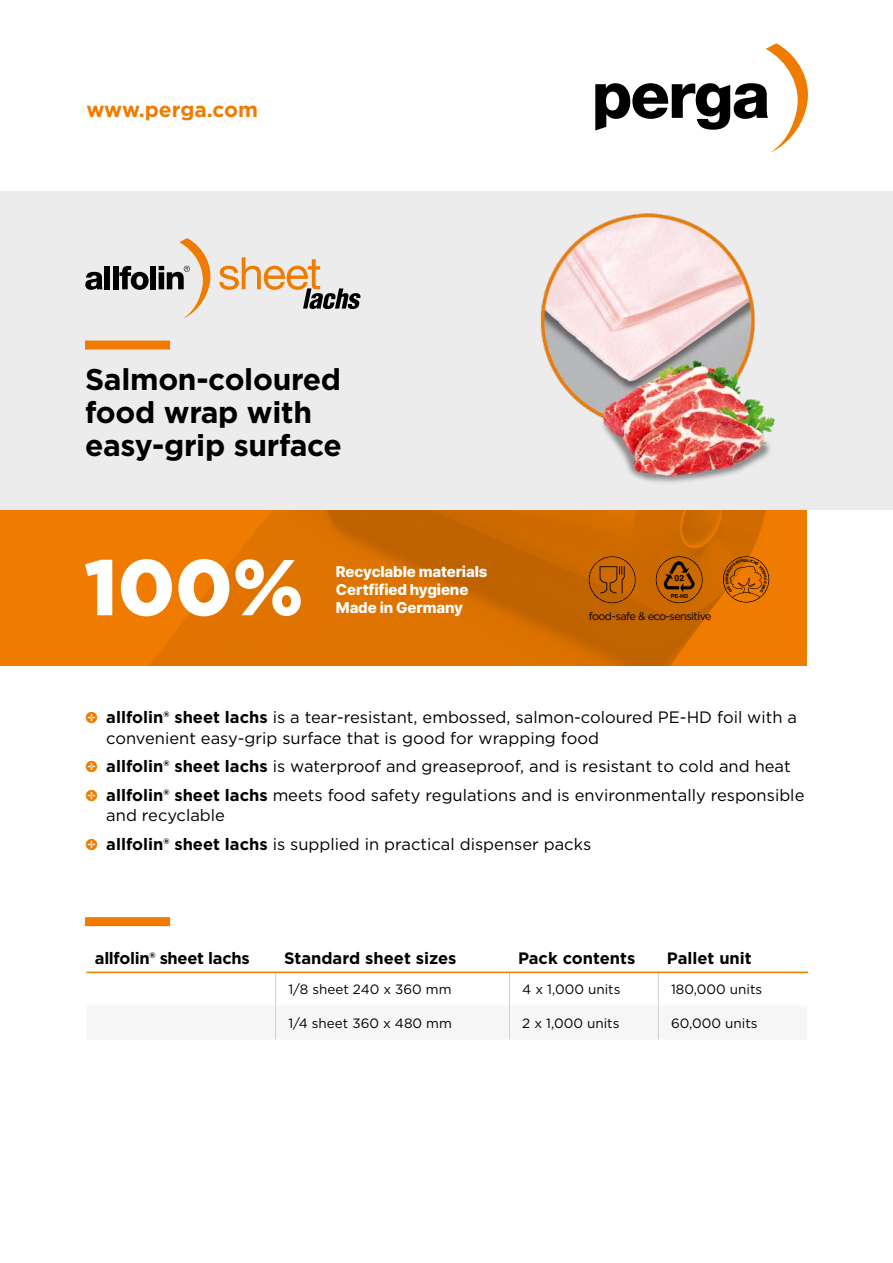
<style>
.page{position:relative;width:893px;height:1263px;background:#fff}
.page>*{position:absolute;margin:0;border:0;box-sizing:border-box;transform-origin:0 0}
.t1{font:700 30px/33px "Gotham";letter-spacing:-.01em;color:#000}
.t2{font:700 21px "Gotham";letter-spacing:-.005em;color:#ef7c00}
.t3{font:16.5px/28.8px "Gotham";color:#000}
.t4{font:700 16.5px "Gotham";color:#000}
.t5{font:700 16.5px "Gotham";letter-spacing:-.02em;color:#000}
.t6{font:800 15px/18px "Inter";letter-spacing:-.01em;color:#fff}
.t7{font:13.5px "Gotham";color:#000}
.t8{font:10.8px "Gotham";letter-spacing:-.05em;color:#000}
.t9{font:700 8.55px "Helvetica";color:#000}
.t10{font:700 5.55px "Helvetica";color:#000}
.s1{font-family:"Klavika Arrows";font-weight:500;color:#ef7c00}
.s2{font-weight:700}
</style>
<div class="page">
<div style="left:0;top:191px;width:893px;height:319px;background:#ececed"></div>
<img style="left:0;top:510px;width:807px;height:155px">
<img style="left:540px;top:213px;width:235px;height:270px">
<svg style="left:656px;top:556px;width:47px;height:47px;background:#a85700"></svg>
<svg style="left:589px;top:556px;width:47px;height:47px;background:#b55d00"></svg>
<svg style="left:86px;top:971px;width:721px;height:69px"></svg>
<hr style="left:86px;top:972px;width:722px;height:1px;background:#ef7c00">
<svg style="left:85px;top:559px;width:216px;height:57px"></svg>
<svg style="left:595px;top:43px;width:213px;height:110px"></svg>
<div style="left:85px;top:340px;width:85px;height:9px;background:#ef7c00"></div>
<svg style="left:85px;top:272px;width:18px;height:18px"></svg>
<div style="left:105px;top:266px;width:5px;height:23px;background:#000"></div>
<div style="left:113px;top:266px;width:5px;height:23px;background:#000"></div>
<svg style="left:119px;top:266px;width:30px;height:24px"></svg>
<div style="left:150px;top:266px;width:6px;height:23px;background:#000"></div>
<svg style="left:159px;top:238px;width:201px;height:81px"></svg>
<div style="left:85px;top:917px;width:85px;height:9px;background:#ef7c00"></div>
<svg style="left:723px;top:556px;width:46px;height:46px;background:#d16c00"></svg>
<p class="t2" style="left:86px;top:96px;width:173px">www.perga.com</p>
<h1 class="t1" style="left:85px;top:363px;width:258px">Salmon-coloured food wrap with easy-grip surface</h1>
<p class="t6" style="left:336px;top:563px;width:153px">Recyclable materials</p>
<p class="t9" style="left:675px;top:573px;width:11px">02</p>
<p class="t6" style="left:336px;top:581px;width:134px">Certfified hygiene<br>Made in Germany</p>
<p class="t10" style="left:671px;top:592px;width:19px">PE-HD</p>
<p class="t8" style="left:589px;top:609px;width:124px">food-safe &amp; eco-sensitive</p>
<p class="t3" style="left:106px;top:707px;width:692px;line-height:20.2px;text-indent:-21px"><span class="s1">$</span> <span class="s2">allfolin® sheet lachs</span> is a tear-resistant, embossed, salmon-coloured PE-HD foil with a convenient easy-grip surface that is good for wrapping food</p>
<p class="t3" style="left:85px;top:752px;width:721px"><span class="s1">$</span> <span class="s2">allfolin® sheet lachs</span> is waterproof and greaseproof, and is resistant to cold and heat <span class="s1">$</span> <span class="s2">allfolin® sheet lachs</span> meets food safety regulations and is environmentally responsible</p>
<p class="t3" style="left:85px;top:801px;width:508px;text-indent:21px">and recyclable<br><span class="s1">$</span> <span class="s2">allfolin® sheet lachs</span> is supplied in practical dispenser packs</p>
<p class="t5" style="left:95px;top:948px;width:156px">allfolin® sheet lachs</p>
<p class="t4" style="left:284px;top:948px;width:174px">Standard sheet sizes</p>
<p class="t4" style="left:518px;top:948px;width:119px">Pack contents</p>
<p class="t4" style="left:667px;top:948px;width:86px">Pallet unit</p>
<p class="t7" style="left:288px;top:980px;width:165px">1/8 sheet 240 x 360 mm</p>
<p class="t7" style="left:522px;top:980px;width:100px">4 x 1,000 units</p>
<p class="t7" style="left:671px;top:980px;width:93px">180,000 units</p>
<p class="t7" style="left:288px;top:1015px;width:165px">1/4 sheet 360 x 480 mm</p>
<p class="t7" style="left:522px;top:1015px;width:99px">2 x 1,000 units</p>
<p class="t7" style="left:671px;top:1015px;width:88px">60,000 units</p>
</div>
